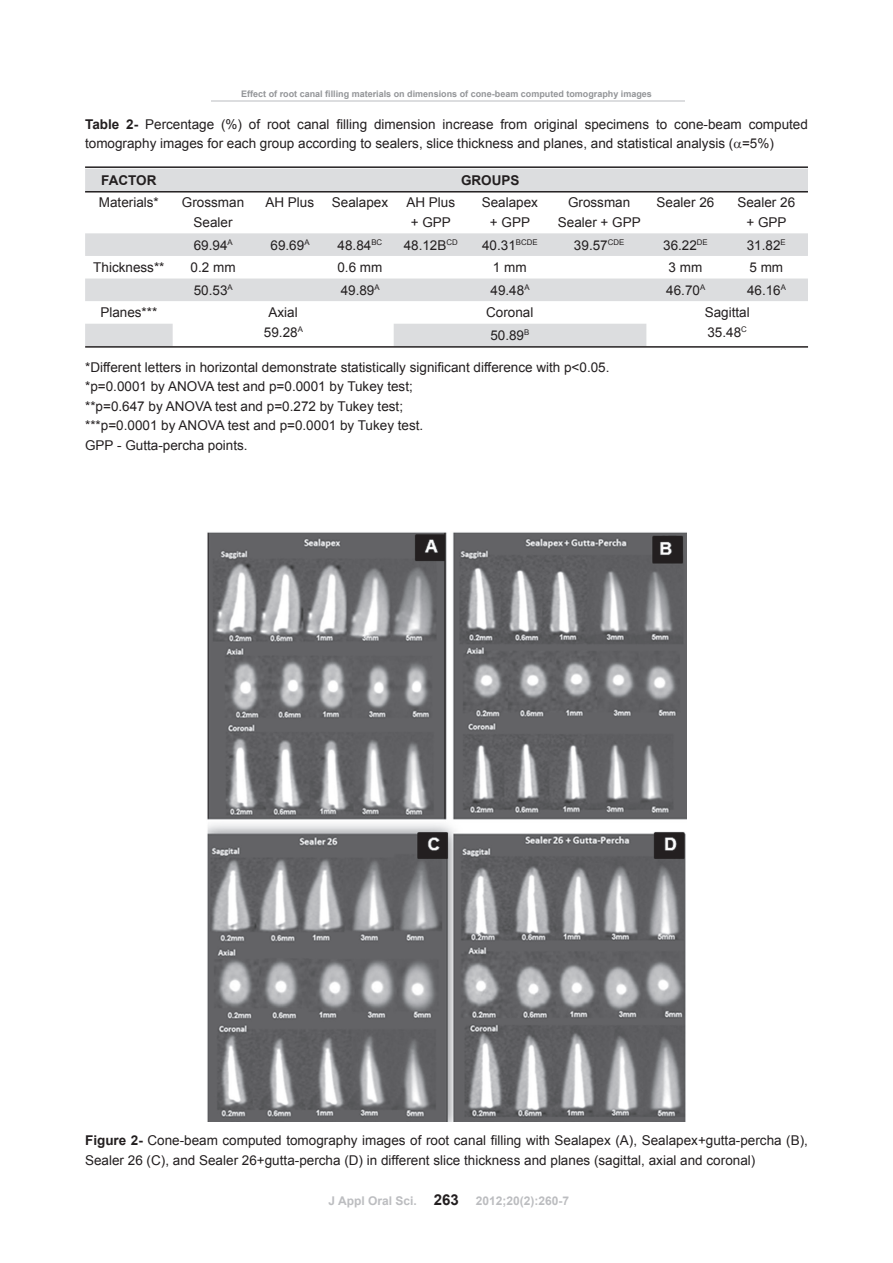
<style>
.page{position:relative;width:893px;height:1263px;background:#fff}
.page>*{position:absolute;margin:0;border:0;box-sizing:border-box;transform-origin:0 0}
.t1{font:13.5px/19.5px "Arial";color:#231f20;text-align:center}
.t2{font:700 13.5px "Arial";color:#231f20}
.t3{font:700 12px "Arial";color:#bcbdc0}
.t4{font:700 9px "Arial";color:#939598}
.s1{font-weight:700}
.s2{font-size:15px;color:#231f20}
</style>
<div class="page">
<hr style="left:211px;top:100px;width:473px;height:1px;background:#dcdddf">
<svg style="left:85px;top:169px;width:723px;height:177px"></svg>
<hr style="left:85px;top:166px;width:723px;height:2px;background:#231f20">
<hr style="left:85px;top:191px;width:723px;height:2px;background:#231f20">
<hr style="left:85px;top:346px;width:723px;height:2px;background:#231f20">
<img style="left:207px;top:532px;width:480px;height:589px">
<p class="t4" style="left:241px;top:88px;width:412px">Effect of root canal filling materials on dimensions of cone-beam computed tomography images</p>
<p class="t1" style="left:85px;top:115px;width:724px;text-align:left"><span class="s1">Table 2-</span> Percentage (%) of root canal filling dimension increase from original specimens to cone-beam computed tomography images for each group according to sealers, slice thickness and planes, and statistical analysis ( =5%)</p>
<p class="t2" style="left:101px;top:171px;width:57px">FACTOR</p>
<p class="t2" style="left:461px;top:171px;width:60px">GROUPS</p>
<p class="t1" style="left:99px;top:193px;width:62px">Materials*</p>
<p class="t1" style="left:182px;top:193px;width:64px">Grossman<br>Sealer</p>
<p class="t1" style="left:265px;top:193px;width:50px">AH Plus</p>
<p class="t1" style="left:332px;top:193px;width:58px">Sealapex</p>
<p class="t1" style="left:406px;top:193px;width:50px">AH Plus + GPP</p>
<p class="t1" style="left:482px;top:193px;width:58px">Sealapex + GPP</p>
<p class="t1" style="left:558px;top:193px;width:84px">Grossman<br>Sealer + GPP</p>
<p class="t1" style="left:657px;top:193px;width:59px">Sealer 26</p>
<p class="t1" style="left:737px;top:193px;width:59px">Sealer 26 + GPP</p>
<p class="t1" style="left:194px;top:235px;width:40px">69.94<sup>A</sup></p>
<p class="t1" style="left:271px;top:235px;width:41px">69.69<sup>A</sup></p>
<p class="t1" style="left:338px;top:235px;width:46px">48.84<sup>BC</sup></p>
<p class="t1" style="left:404px;top:235px;width:56px">48.12B<sup>CD</sup></p>
<p class="t1" style="left:482px;top:235px;width:57px">40.31<sup>BCDE</sup></p>
<p class="t1" style="left:574px;top:235px;width:52px">39.57<sup>CDE</sup></p>
<p class="t1" style="left:663px;top:235px;width:46px">36.22<sup>DE</sup></p>
<p class="t1" style="left:747px;top:235px;width:41px">31.82<sup>E</sup></p>
<p class="t1" style="left:93px;top:258px;width:73px">Thickness**</p>
<p class="t1" style="left:191px;top:258px;width:47px">0.2 mm</p>
<p class="t1" style="left:337px;top:258px;width:47px">0.6 mm</p>
<p class="t1" style="left:493px;top:258px;width:35px">1 mm</p>
<p class="t1" style="left:669px;top:258px;width:35px">3 mm</p>
<p class="t1" style="left:749px;top:258px;width:35px">5 mm</p>
<p class="t1" style="left:194px;top:280px;width:41px">50.53<sup>A</sup></p>
<p class="t1" style="left:341px;top:280px;width:41px">49.89<sup>A</sup></p>
<p class="t1" style="left:491px;top:280px;width:41px">49.48<sup>A</sup></p>
<p class="t1" style="left:666px;top:280px;width:41px">46.70<sup>A</sup></p>
<p class="t1" style="left:747px;top:280px;width:41px">46.16<sup>A</sup></p>
<p class="t1" style="left:100px;top:303px;width:59px">Planes***</p>
<p class="t1" style="left:264px;top:303px;width:41px">Axial<br>59.28<sup>A</sup></p>
<p class="t1" style="left:486px;top:303px;width:49px">Coronal</p>
<p class="t1" style="left:705px;top:303px;width:47px;text-align:left">Sagittal<br>35.48<sup>C</sup></p>
<p class="t1" style="left:490px;top:326px;width:41px">50.89<sup>B</sup></p>
<p class="t1" style="left:85px;top:357px;width:526px;text-align:left">*Different letters in horizontal demonstrate statistically significant difference with p&lt;0.05. *p=0.0001 by ANOVA test and p=0.0001 by Tukey test;<br>**p=0.647 by ANOVA test and p=0.272 by Tukey test;<br>***p=0.0001 by ANOVA test and p=0.0001 by Tukey test.<br>GPP - Gutta-percha points.</p>
<p class="t1" style="left:85px;top:1131px;width:724px;text-align:left"><span class="s1">Figure 2-</span> Cone-beam computed tomography images of root canal filling with Sealapex (A), Sealapex+gutta-percha (B),<br>Sealer 26 (C), and Sealer 26+gutta-percha (D) in different slice thickness and planes (sagittal, axial and coronal)</p>
<p class="t3" style="left:328px;top:1193px;width:132px">J Appl Oral Sci. <span class="s2">263</span></p>
<p class="t3" style="left:476px;top:1193px;width:95px">2012;20(2):260-7</p>
</div>
